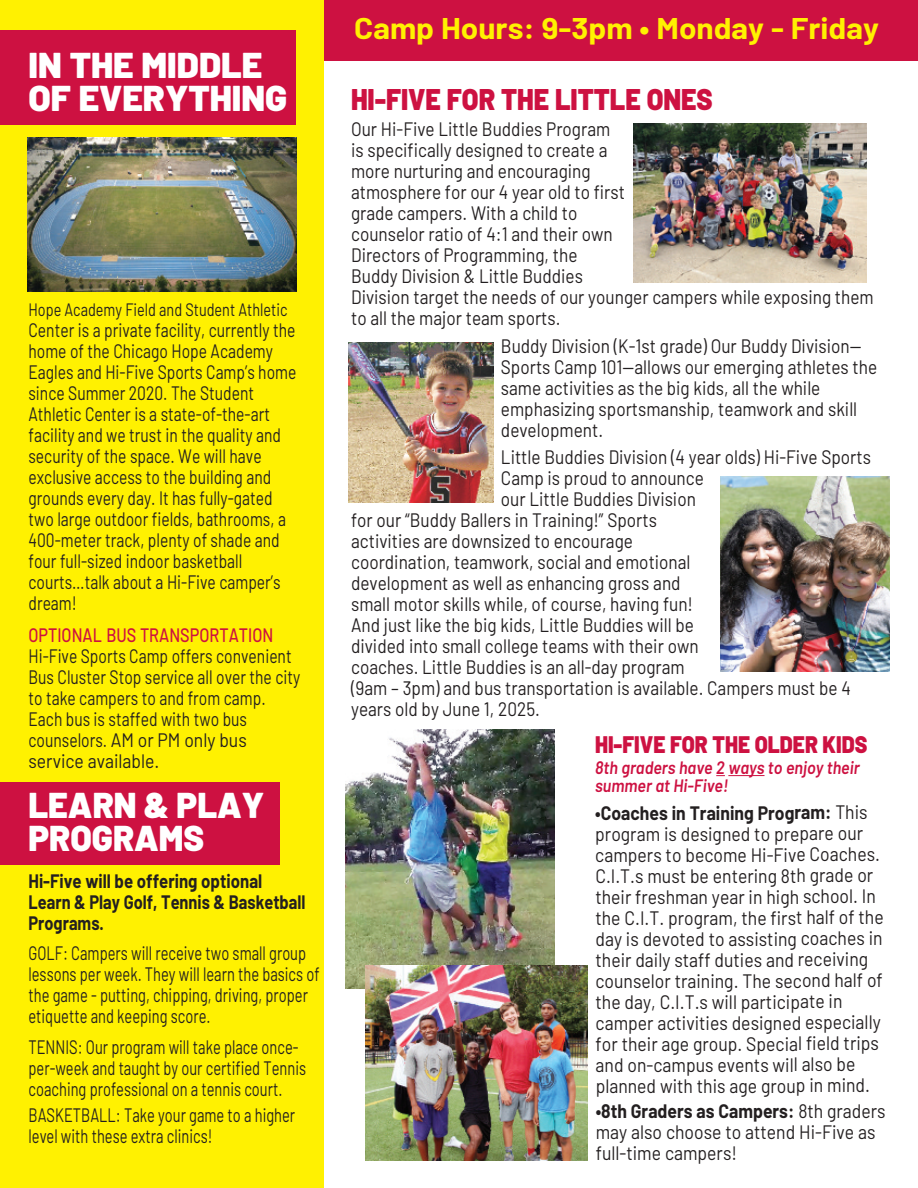
<style>
.page{position:relative;width:918px;height:1188px;background:#fff}
.page>*{position:absolute;margin:0;border:0;box-sizing:border-box;transform-origin:0 0}
.t1{font:900 36px/33px "Barlow";color:#fff}
.t2{font:900 36px/33px "Barlow";color:#fff;scale:.96 1}
.t3{font:700 30px "Barlow";color:#fff101;scale:1.05 1}
.t4{font:900 30px "Barlow";color:#cd1141;scale:.9 1}
.t5{font:900 24px "Barlow";letter-spacing:-.005em;color:#cd1141;scale:.88 1}
.t6{font:19.5px/21px "Barlow";color:#231f20;scale:.88 1}
.t7{font:19.5px/21px "Barlow";color:#231f20;scale:.8 1}
.t8{font:19.5px/21px "Barlow";color:#231f20;scale:.9 1}
.t9{font:19.5px/21px "Barlow";color:#231f20;scale:.75 1}
.t10{font:700 19.5px/21px "Barlow";color:#231f20;scale:.86 1}
.t11{font:500 19.5px "Barlow";color:#cd1141;scale:.83 1}
.t12{font:italic 600 18px/18.1px "Barlow";color:#cd1141;scale:.9 1}
.t13{font:18px "Barlow";color:#231f20;scale:.8 1}
.s1{font-weight:700}
</style>
<div class="page">
<hr style="left:728px;top:775px;width:37px;height:1px;background:#cd1141">
<div style="left:2px;top:0;width:916px;height:61px;background:#cd1141"></div>
<div style="left:0;top:0;width:324px;height:1188px;background:#fff101"></div>
<div style="left:0;top:782px;width:280px;height:83px;background:#cd1141"></div>
<div style="left:0;top:31px;width:295px;height:94px;background:#cd1141"></div>
<img style="left:27px;top:138px;width:270px;height:154px">
<img style="left:345px;top:730px;width:210px;height:258px">
<img style="left:365px;top:966px;width:223px;height:195px">
<img style="left:721px;top:476px;width:169px;height:196px">
<img style="left:348px;top:342px;width:145px;height:160px">
<img style="left:634px;top:123px;width:232px;height:159px">
<h1 class="t1" style="left:28px;top:46px;width:260px">IN THE MIDDLE<br>OF EVERYTHING</h1>
<p class="t13" style="left:28px;top:297px;width:325px">Hope Academy Field and Student Athletic</p>
<p class="t7" style="left:28px;top:318px;width:336px">Center is a private facility, currently the home of the Chicago Hope Academy Eagles and Hi-Five Sports Camp’s home since Summer 2020. The Student Athletic Center is a state-of-the-art facility and we trust in the quality and security of the space. We will have exclusive access to the building and grounds every day. It has fully-gated two large outdoor fields, bathrooms, a 400-meter track, plenty of shade and four full-sized indoor basketball courts…talk about a Hi-Five camper’s dream!</p>
<p class="t11" style="left:28px;top:621px;width:296px">OPTIONAL BUS TRANSPORTATION</p>
<p class="t7" style="left:28px;top:644px;width:341px">Hi-Five Sports Camp offers convenient<br>Bus Cluster Stop service all over the city to take campers to and from camp.<br>Each bus is staffed with two bus counselors. AM or PM only bus service available.</p>
<h1 class="t2" style="left:28px;top:786px;width:247px">LEARN &amp; PLAY<br>PROGRAMS</h1>
<p class="t10" style="left:28px;top:869px;width:324px">Hi-Five will be offering optional<br>Learn &amp; Play Golf, Tennis &amp; Basketball<br>Programs.</p>
<p class="t9" style="left:28px;top:941px;width:390px">GOLF: Campers will receive two small group lessons per week. They will learn the basics of the game - putting, chipping, driving, proper etiquette and keeping score.</p>
<p class="t9" style="left:28px;top:1035px;width:372px">TENNIS: Our program will take place once&shy;per-week and taught by our certified Tennis coaching professional on a tennis court.</p>
<p class="t9" style="left:29px;top:1103px;width:357px">BASKETBALL: Take your game to a higher level with these extra clinics!</p>
<h2 class="t3" style="left:354px;top:6px;width:501px">Camp Hours: 9-3pm • Monday - Friday</h2>
<h2 class="t4" style="left:351px;top:76px;width:403px">HI-FIVE FOR THE LITTLE ONES</h2>
<p class="t6" style="left:351px;top:117px;width:595px">Our Hi-Five Little Buddies Program<br>is specifically designed to create a<br>more nurturing and encouraging<br>atmosphere for our 4 year old to first<br>grade campers. With a child to<br>counselor ratio of 4:1 and their own<br>Directors of Programming, the<br>Buddy Division &amp; Little Buddies<br>Division target the needs of our younger campers while exposing them to all the major team sports.</p>
<p class="t6" style="left:501px;top:334px;width:429px">Buddy Division (K-1st grade) Our Buddy Division— Sports Camp 101—allows our emerging athletes the same activities as the big kids, all the while emphasizing sportsmanship, teamwork and skill development.</p>
<p class="t6" style="left:501px;top:445px;width:422px">Little Buddies Division (4 year olds) Hi-Five Sports</p>
<p class="t6" style="left:501px;top:466px;width:232px">Camp is proud to announce</p>
<p class="t6" style="left:501px;top:487px;width:223px">our Little Buddies Division</p>
<p class="t6" style="left:351px;top:508px;width:349px">for our “Buddy Ballers in Training!” Sports</p>
<p class="t6" style="left:351px;top:529px;width:322px">activities are downsized to encourage</p>
<p class="t6" style="left:351px;top:550px;width:387px">coordination, teamwork, social and emotional</p>
<p class="t6" style="left:351px;top:571px;width:376px">development as well as enhancing gross and</p>
<p class="t6" style="left:351px;top:592px;width:390px">small motor skills while, of course, having fun!</p>
<p class="t6" style="left:351px;top:613px;width:391px">And just like the big kids, Little Buddies will be</p>
<p class="t6" style="left:351px;top:634px;width:396px">divided into small college teams with their own</p>
<p class="t6" style="left:351px;top:655px;width:381px">coaches. Little Buddies is an all-day program</p>
<p class="t6" style="left:351px;top:676px;width:569px">(9am – 3pm) and bus transportation is available. Campers must be 4</p>
<p class="t6" style="left:351px;top:697px;width:216px">years old by June 1, 2025.</p>
<p class="t5" style="left:595px;top:726px;width:311px">HI-FIVE FOR THE OLDER KIDS</p>
<p class="t12" style="left:595px;top:757px;width:295px">8th graders have 2 ways to enjoy their summer at Hi-Five!</p>
<p class="t8" style="left:595px;top:801px;width:322px"><span class="s1">•Coaches in Training Program:</span> This program is designed to prepare our campers to become Hi-Five Coaches.<br>C.I.T.s must be entering 8th grade or their freshman year in high school. In the C.I.T. program, the first half of the day is devoted to assisting coaches in their daily staff duties and receiving counselor training. The second half of the day, C.I.T.s will participate in camper activities designed especially for their age group. Special field trips and on-campus events will also be planned with this age group in mind.</p>
<p class="t8" style="left:596px;top:1099px;width:324px"><span class="s1">•8th Graders as Campers:</span> 8th graders may also choose to attend Hi-Five as full-time campers!</p>
</div>
